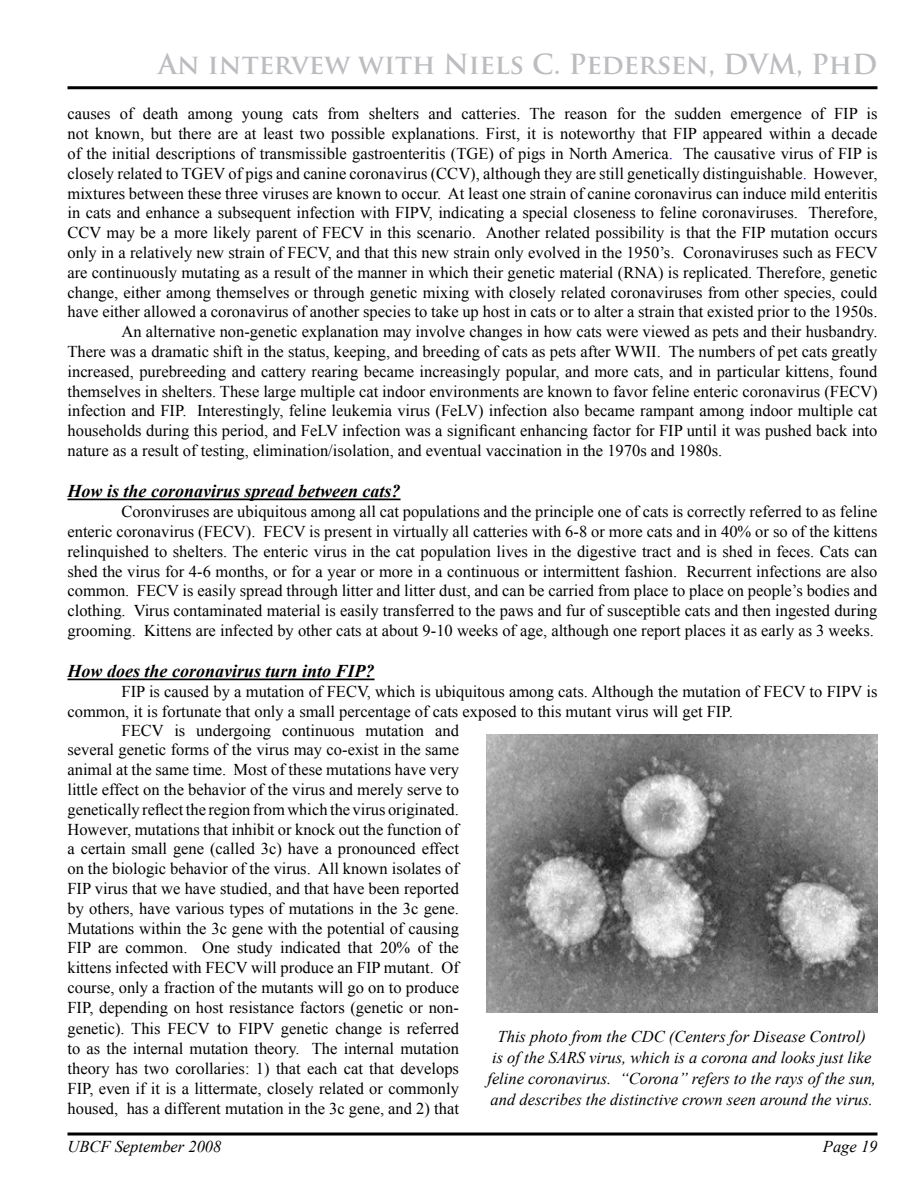
<style>
.page{position:relative;width:918px;height:1188px;background:#fff}
.page>*{position:absolute;margin:0;border:0;box-sizing:border-box;transform-origin:0 0}
.t1{font:700 27px "Trajan Pro";color:#bcbdc0}
.t2{font:italic 700 18px "Times New Roman";color:#000}
.t3{font:16.5px/19.8px "Times New Roman";color:#000;text-align:justify}
.t4{font:italic 16.5px/21px "Times New Roman";color:#000;text-align:center}
.s1{color:#00f}
.s2{font-size:18px}
</style>
<div class="page">
<svg style="left:68px;top:1132px;width:810px;height:4px;background:#3f3f3f"></svg>
<hr style="left:68px;top:86px;width:810px;height:3px;background:#000">
<hr style="left:68px;top:499px;width:333px;height:1px;background:#000">
<hr style="left:68px;top:679px;width:307px;height:1px;background:#000">
<img style="left:486px;top:734px;width:392px;height:279px">
<h1 class="t1" style="left:158px;top:48px;width:721px">An intervew with Niels C. Pedersen, DVM, PhD</h1>
<p class="t3" style="left:68px;top:104px;width:812px">causes of death among young cats from shelters and catteries. The reason for the sudden emergence of FIP is</p>
<p class="t3" style="left:68px;top:124px;width:811px">not known, but there are at least two possible explanations. First, it is noteworthy that FIP appeared within a decade</p>
<p class="t3" style="left:68px;top:143px;width:812px">of the initial descriptions of transmissible gastroenteritis (TGE) of pigs in North America<span class="s1">.</span> The causative virus of FIP is</p>
<p class="t3" style="left:68px;top:163px;width:812px">closely related to TGEV of pigs and canine coronavirus (CCV), although they are still genetically distinguishable<span class="s1">.</span> However,</p>
<p class="t3" style="left:68px;top:183px;width:812px">mixtures between these three viruses are known to occur. At least one strain of canine coronavirus can induce mild enteritis</p>
<p class="t3" style="left:68px;top:203px;width:812px">in cats and enhance a subsequent infection with FIPV, indicating a special closeness to feline coronaviruses. Therefore,</p>
<p class="t3" style="left:68px;top:223px;width:812px">CCV may be a more likely parent of FECV in this scenario. Another related possibility is that the FIP mutation occurs</p>
<p class="t3" style="left:68px;top:242px;width:812px">only in a relatively new strain of FECV, and that this new strain only evolved in the 1950’s. Coronaviruses such as FECV</p>
<p class="t3" style="left:68px;top:262px;width:812px">are continuously mutating as a result of the manner in which their genetic material (RNA) is replicated. Therefore, genetic</p>
<p class="t3" style="left:68px;top:282px;width:811px">change, either among themselves or through genetic mixing with closely related coronaviruses from other species, could</p>
<p class="t3" style="left:68px;top:302px;width:811px">have either allowed a coronavirus of another species to take up host in cats or to alter a strain that existed prior to the 1950s.</p>
<p class="t3" style="left:122px;top:322px;width:757px">An alternative non-genetic explanation may involve changes in how cats were viewed as pets and their husbandry.</p>
<p class="t3" style="left:68px;top:341px;width:811px">There was a dramatic shift in the status, keeping, and breeding of cats as pets after WWII. The numbers of pet cats greatly</p>
<p class="t3" style="left:68px;top:361px;width:811px">increased, purebreeding and cattery rearing became increasingly popular, and more cats, and in particular kittens, found</p>
<p class="t3" style="left:68px;top:381px;width:812px">themselves in shelters. These large multiple cat indoor environments are known to favor feline enteric coronavirus (FECV)</p>
<p class="t3" style="left:68px;top:401px;width:811px">infection and FIP. Interestingly, feline leukemia virus (FeLV) infection also became rampant among indoor multiple cat</p>
<p class="t3" style="left:68px;top:421px;width:812px">households during this period, and FeLV infection was a significant enhancing factor for FIP until it was pushed back into</p>
<p class="t3" style="left:68px;top:440px;width:656px">nature as a result of testing, elimination/isolation, and eventual vaccination in the 1970s and 1980s.</p>
<p class="t2" style="left:68px;top:481px;width:335px">How is the coronavirus spread between cats?</p>
<p class="t3" style="left:68px;top:502px;width:812px;text-indent:54px">Coronviruses are ubiquitous among all cat populations and the principle one of cats is correctly referred to as feline enteric coronavirus (FECV). FECV is present in virtually all catteries with 6-8 or more cats and in 40% or so of the kittens relinquished to shelters. The enteric virus in the cat population lives in the digestive tract and is shed in feces. Cats can shed the virus for 4-6 months, or for a year or more in a continuous or intermittent fashion. Recurrent infections are also common. FECV is easily spread through litter and litter dust, and can be carried from place to place on people’s bodies and clothing. Virus contaminated material is easily transferred to the paws and fur of susceptible cats and then ingested during grooming. Kittens are infected by other cats at about 9-10 weeks of age, although one report places it as early as 3 weeks.</p>
<p class="t2" style="left:68px;top:661px;width:309px">How does the coronavirus turn into FIP?</p>
<p class="t3" style="left:68px;top:682px;width:811px;text-indent:54px">FIP is caused by a mutation of FECV, which is ubiquitous among cats. Although the mutation of FECV to FIPV is common, it is fortunate that only a small percentage of cats exposed to this mutant virus will get FIP.</p>
<p class="t3" style="left:67px;top:720px;width:393px;text-indent:54px">FECV is undergoing continuous mutation and several genetic forms of the virus may co-exist in the same animal at the same time. Most of these mutations have very little effect on the behavior of the virus and merely serve to genetically reflect the region from which the virus originated.<br>However, mutations that inhibit or knock out the function of a certain small gene (called 3c) have a pronounced effect on the biologic behavior of the virus. All known isolates of FIP virus that we have studied, and that have been reported by others, have various types of mutations in the 3c gene.<br>Mutations within the 3c gene with the potential of causing FIP are common. One study indicated that 20% of the kittens infected with FECV will produce an FIP mutant. Of course, only a fraction of the mutants will go on to produce FIP, depending on host resistance factors (genetic or non-</p>
<p class="t3" style="left:67px;top:1019px;width:393px">genetic). This FECV <span class="s2">to</span> FIPV genetic change is referred to as the internal mutation theory. The internal mutation theory has two corollaries: 1) that each cat that develops FIP, even if it is a littermate, closely related or commonly housed, has a different mutation in the 3c gene, and 2) that</p>
<p class="t4" style="left:487px;top:1026px;width:390px">This photo from the CDC (Centers for Disease Control)<br>is of the SARS virus, which is a corona and looks just like feline coronavirus. “Corona” refers to the rays of the sun, and describes the distinctive crown seen around the virus.</p>
<p class="t4" style="left:68px;top:1136px;width:155px">UBCF September 2008</p>
<p class="t4" style="left:823px;top:1136px;width:56px">Page 19</p>
</div>
